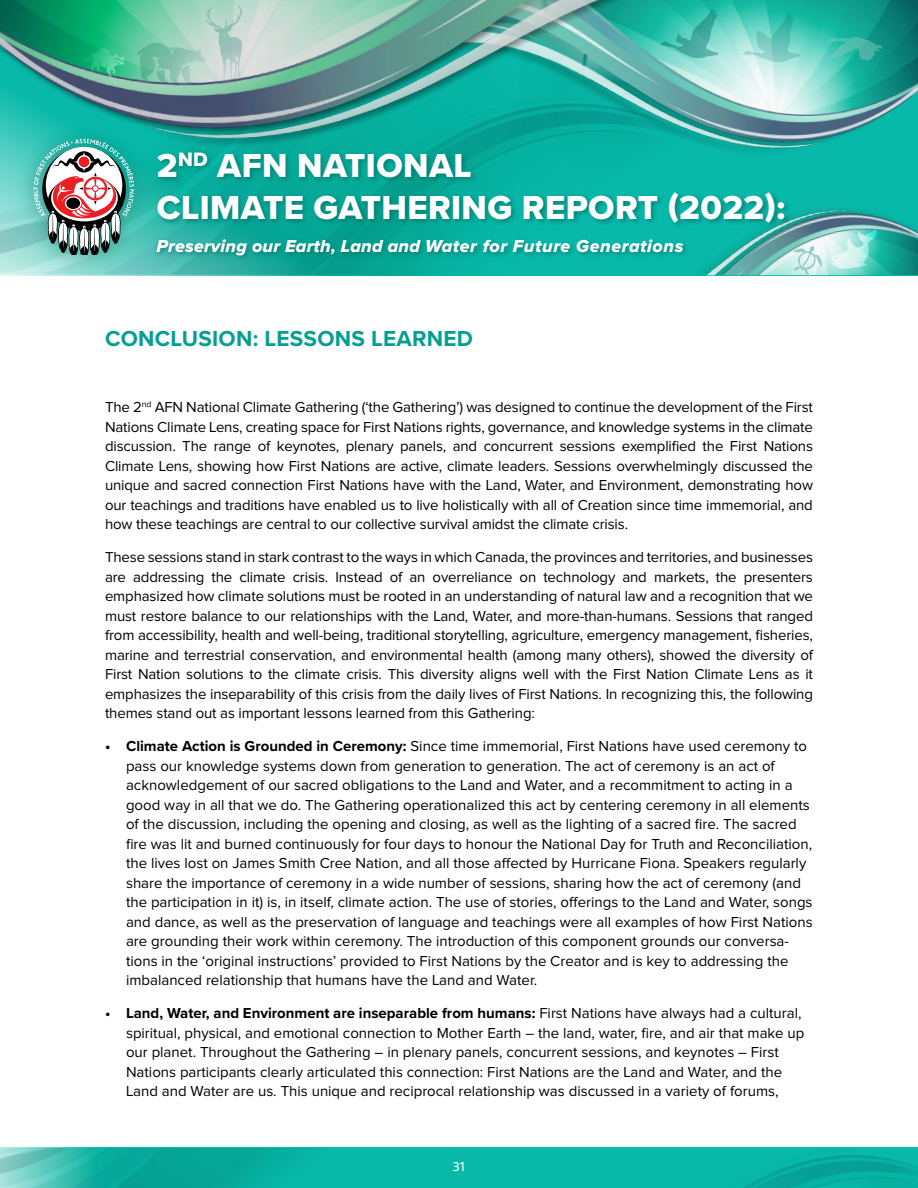
<style>
.page{position:relative;width:918px;height:1188px;background:#fff}
.page>*{position:absolute;margin:0;border:0;box-sizing:border-box;transform-origin:0 0}
.t1{font:34.5px/41.4px "Proxima Nova Extrabld";letter-spacing:.01em;color:#fff}
.t2{font:700 22.5px "Proxima Nova";letter-spacing:.01em;color:#059f92}
.t3{font:18px "Proxima Nova Extrabld It";letter-spacing:.01em;color:#fff}
.Body_Text{font:15px/19.5px "Proxima Nova";color:#000;text-align:justify}
.t4{font:13.5px "Bliss 2";color:#fff}
.s1{font-weight:700}
</style>
<div class="page">
<img style="left:804px;top:0;width:114px;height:165px">
<img style="left:0;top:0;width:804px;height:171px">
<svg style="left:137px;top:4px;width:106px;height:83px;background:#9ccebb"></svg>
<div style="left:80px;top:48px;width:45px;height:30px;background:#335f37;opacity:.2"></div>
<svg style="left:80px;top:48px;width:44px;height:29px"></svg>
<svg style="left:742px;top:12px;width:59px;height:50px;background:#6acfc1"></svg>
<svg style="left:821px;top:37px;width:61px;height:24px"></svg>
<img style="left:0;top:1148px;width:498px;height:40px">
<svg style="left:660px;top:9px;width:59px;height:49px;background:#45bfae"></svg>
<div style="left:16px;top:122px;width:135px;height:150px;background:#005644;opacity:.33"></div>
<svg style="left:33px;top:139px;width:101px;height:115px"></svg>
<img style="left:141px;top:72px;width:583px;height:204px">
<img style="left:583px;top:188px;width:335px;height:87px">
<svg style="left:830px;top:229px;width:47px;height:41px;background:#a6e4dd"></svg>
<svg style="left:792px;top:246px;width:30px;height:31px"></svg>
<div style="left:155px;top:150px;width:637px;height:79px;background:#006a5f;opacity:.65"></div>
<div style="left:153px;top:237px;width:537px;height:25px;background:#006a5f;opacity:.65"></div>
<img style="left:498px;top:1147px;width:420px;height:41px">
<h1 class="t1" style="left:157px;top:145px;width:630px">2<sup>ND</sup> AFN NATIONAL<br>CLIMATE GATHERING REPORT (2022):</h1>
<p class="t3" style="left:156px;top:238px;width:529px">Preserving our Earth, Land and Water for Future Generations</p>
<h1 class="t2" style="left:105px;top:322px;width:369px">CONCLUSION: LESSONS LEARNED</h1>
<p class="Body_Text" style="left:105px;top:398px;width:710px">The 2<sup>nd</sup> AFN National Climate Gathering (‘the Gathering’) was designed to continue the development of the First Nations Climate Lens, creating space for First Nations rights, governance, and knowledge systems in the climate discussion. The range of keynotes, plenary panels, and concurrent sessions exemplified the First Nations Climate Lens, showing how First Nations are active, climate leaders. Sessions overwhelmingly discussed the unique and sacred connection First Nations have with the Land, Water, and Environment, demonstrating how our teachings and traditions have enabled us to live holistically with all of Creation since time immemorial, and how these teachings are central to our collective survival amidst the climate crisis.</p>
<p class="Body_Text" style="left:105px;top:548px;width:710px">These sessions stand in stark contrast to the ways in which Canada, the provinces and territories, and businesses are addressing the climate crisis. Instead of an overreliance on technology and markets, the presenters emphasized how climate solutions must be rooted in an understanding of natural law and a recognition that we must restore balance to our relationships with the Land, Water, and more-than-humans. Sessions that ranged from accessibility, health and well-being, traditional storytelling, agriculture, emergency management, fisheries, marine and terrestrial conservation, and environmental health (among many others), showed the diversity of First Nation solutions to the climate crisis. This diversity aligns well with the First Nation Climate Lens as it emphasizes the inseparability of this crisis from the daily lives of First Nations. In recognizing this, the following themes stand out as important lessons learned from this Gathering:</p>
<p class="Body_Text" style="left:126px;top:737px;width:688px;text-align:left;text-indent:-21px"><span class="s1">• Climate Action is Grounded in Ceremony:</span> Since time immemorial, First Nations have used ceremony to pass our knowledge systems down from generation to generation. The act of ceremony is an act of acknowledgement of our sacred obligations to the Land and Water, and a recommitment to acting in a good way in all that we do. The Gathering operationalized this act by centering ceremony in all elements of the discussion, including the opening and closing, as well as the lighting of a sacred fire. The sacred fire was lit and burned continuously for four days to honour the National Day for Truth and Reconciliation, the lives lost on James Smith Cree Nation, and all those affected by Hurricane Fiona. Speakers regularly share the importance of ceremony in a wide number of sessions, sharing how the act of ceremony (and the participation in it) is, in itself, climate action. The use of stories, offerings to the Land and Water, songs and dance, as well as the preservation of language and teachings were all examples of how First Nations are grounding their work within ceremony. The introduction of this component grounds our conversa&shy;tions in the ‘original instructions’ provided to First Nations by the Creator and is key to addressing the imbalanced relationship that humans have the Land and Water.</p>
<p class="Body_Text" style="left:126px;top:1004px;width:680px;text-align:left;text-indent:-21px"><span class="s1">• Land, Water, and Environment are inseparable from humans:</span> First Nations have always had a cultural, spiritual, physical, and emotional connection to Mother Earth – the land, water, fire, and air that make up our planet. Throughout the Gathering – in plenary panels, concurrent sessions, and keynotes – First Nations participants clearly articulated this connection: First Nations are the Land and Water, and the Land and Water are us. This unique and reciprocal relationship was discussed in a variety of forums,</p>
<p class="t4" style="left:453px;top:1158px;width:14px">31</p>
</div>
